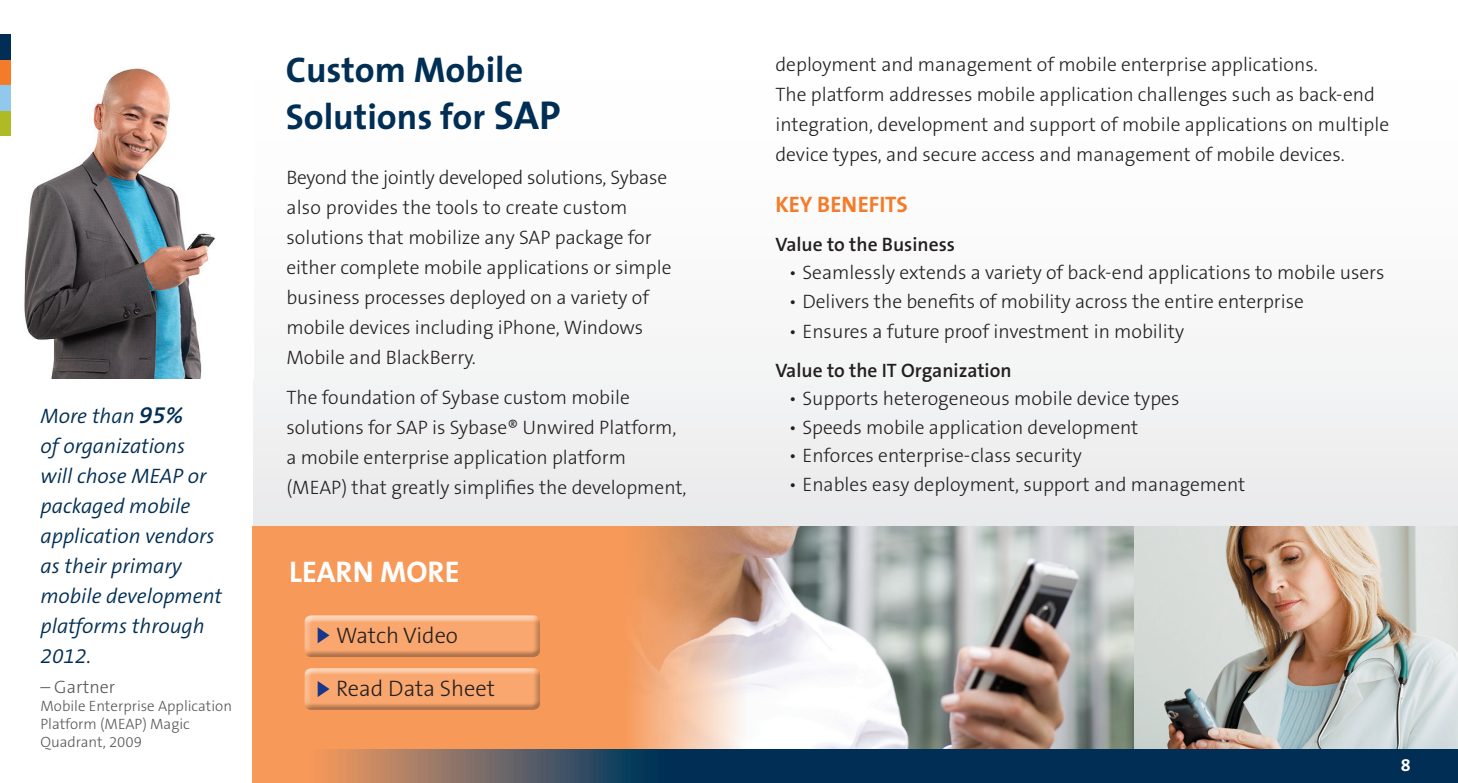
<style>
.page{position:relative;width:1458px;height:783px;background:#fff}
.page>*{position:absolute;margin:0;border:0;box-sizing:border-box;transform-origin:0 0}
.t1{font:700 36px/46.5px "The Sans";color:#002e54}
.t2{font:700 30px "The Sans B7";color:#fff}
.t3{font:300 22.5px "The Sans B3";color:#231f20}
.t4{font:700 22.5px "The Sans B7";color:#f47b2a}
.t5{font:italic 300 21px/30px "The Sans B4";color:#002e54}
.t6{font:300 19.5px/30px "The Sans B3";color:#231f20}
.t7{font:600 19.5px "The Sans B6";color:#231f20}
.t8{font:300 18px "The Sans B3";color:#57585a}
.t9{font:700 18px "The Sans B7";color:#fff}
.t10{font:300 15px/18px "The Sans B3";color:#57585a}
.s1{font-family:"The Sans B6";font-weight:600;font-size:24px}
.s2{font-size:40.5px}
</style>
<div class="page">
<div style="left:254px;top:0;width:1204px;height:676px;background:linear-gradient(to right,#f7f8f8,#f7f8f8)"></div>
<div style="left:252px;top:526px;width:604px;height:223px;background:#f79958"></div>
<div style="left:304px;top:613px;width:238px;height:40px;background:#fff;opacity:.75"></div>
<div style="left:304px;top:616px;width:238px;height:42px;background:#231f20;opacity:.35"></div>
<div style="left:304px;top:666px;width:238px;height:40px;background:#fff;opacity:.75"></div>
<div style="left:304px;top:669px;width:238px;height:42px;background:#231f20;opacity:.35"></div>
<svg style="left:318px;top:627px;width:12px;height:16px"></svg>
<img style="left:1134px;top:526px;width:324px;height:223px">
<svg style="left:318px;top:681px;width:12px;height:16px"></svg>
<img style="left:632px;top:526px;width:502px;height:223px">
<svg style="left:252px;top:749px;width:1206px;height:34px;background:#2e4458"></svg>
<img style="left:24px;top:68px;width:191px;height:310px">
<div style="left:0;top:110px;width:11px;height:26px;background:#afbb25"></div>
<div style="left:0;top:85px;width:11px;height:25px;background:#91c9ed"></div>
<div style="left:0;top:60px;width:11px;height:25px;background:#f47b2a"></div>
<div style="left:0;top:34px;width:11px;height:26px;background:#002e54"></div>
<p class="t5" style="left:40px;top:401px;width:183px">More than <span class="s1">95%<br></span>of organizations will chose MEAP or packaged mobile application vendors as their primary mobile development platforms through<br>2012.</p>
<p class="t8" style="left:40px;top:677px;width:76px">– Gartner</p>
<p class="t10" style="left:40px;top:697px;width:193px">Mobile E nterprise Application<br>Platform (MEAP) Magic<br>Quadrant, 2009</p>
<h1 class="t1" style="left:286px;top:46px;width:277px">Custom Mobile<br>Solutions for <span class="s2">SAP</span></h1>
<p class="t6" style="left:286px;top:163px;width:387px">Beyond the jointly developed solutions, Sybase also provides the tools to create custom solutions that mobilize any SAP package for either complete mobile applications or simple business processes deployed on a variety of mobile devices including iPhone, Windows Mobile and BlackBerry.</p>
<p class="t6" style="left:286px;top:383px;width:402px">The foundation of Sybase custom mobile solutions for SAP is Sybase® Unwired Platform, a mobile enterprise application platform (MEAP) that greatly simplifies the development,</p>
<h2 class="t2" style="left:289px;top:556px;width:172px">LEARN MORE</h2>
<p class="t3" style="left:336px;top:624px;width:123px">Watch Video</p>
<p class="t3" style="left:336px;top:676px;width:160px">Read Data Sheet</p>
<p class="t6" style="left:775px;top:50px;width:615px">deployment and management of mobile enterprise applications.<br>The platform addresses mobile application challenges such as back-end integration, development and support of mobile applications on multiple device types, and secure access and management of mobile devices.</p>
<p class="t4" style="left:775px;top:192px;width:134px">KEY BENEFITS</p>
<p class="t7" style="left:775px;top:234px;width:181px">Value to the Business</p>
<p class="t6" style="left:789px;top:258px;width:597px">• Seamlessly extends a variety of back-end applications to mobile users</p>
<p class="t6" style="left:789px;top:287px;width:517px">• Delivers the benefits of mobility across the entire enterprise</p>
<p class="t6" style="left:789px;top:317px;width:397px">• E nsures a future proof investment in mobility</p>
<p class="t7" style="left:775px;top:360px;width:238px">Value to the IT Organization</p>
<p class="t6" style="left:789px;top:384px;width:392px">• Supports heterogeneous mobile device types</p>
<p class="t6" style="left:789px;top:413px;width:351px">• Speeds mobile application development</p>
<p class="t6" style="left:789px;top:441px;width:295px">• E nforces enterprise-class security</p>
<p class="t6" style="left:789px;top:470px;width:458px">• E nables easy deployment, support and management</p>
<p class="t9" style="left:1401px;top:755px;width:11px">8</p>
</div>
